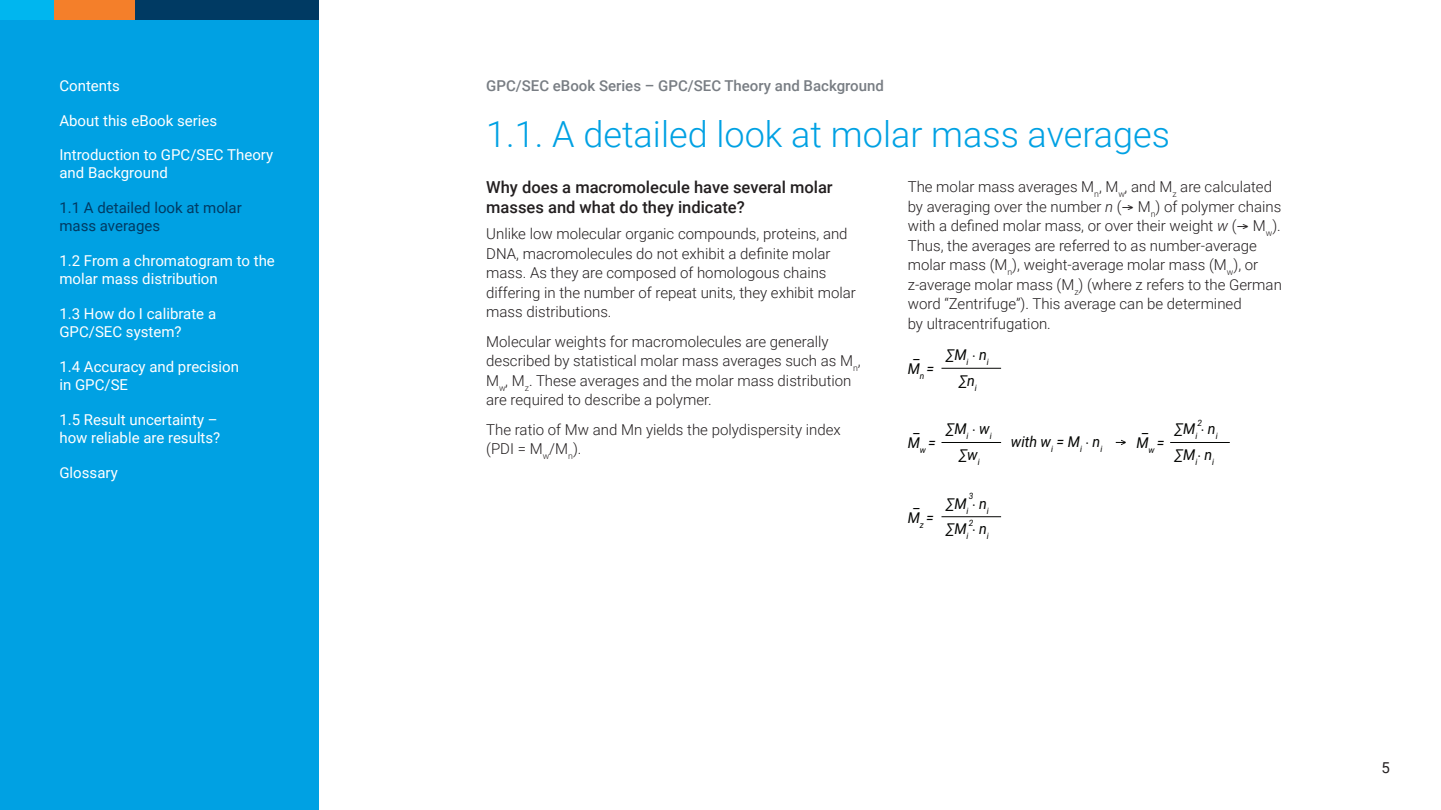
<style>
.page{position:relative;width:1441px;height:810px;background:#fff}
.page>*{position:absolute;margin:0;border:0;box-sizing:border-box;transform-origin:0 0}
.Header_1{font:300 36px "Roboto";color:#00a1e3}
.Header_2{font:500 16.5px/19.5px "Roboto";color:#231f20}
.Body_text{font:300 15px/19.5px "Roboto";color:#231f20}
.Contents{font:15px/18px "Roboto";color:#fff}
.t1{font:italic 15px/25.4px "Roboto";color:#040503;text-align:center;scale:.95 1}
.Page_header{font:500 15px "Roboto";color:#787d83}
.Contents-2{font:15px/18px "Roboto";color:#003a63}
.t2{font:15px "Roboto";color:#231f20}
.t3{font:italic 8.77px "Roboto";color:#040503;scale:.95 1}
.s1{font-style:italic}
</style>
<div class="page">
<div style="left:0;top:0;width:319px;height:810px;background:#00a1e3"></div>
<div style="left:0;top:0;width:54px;height:20px;background:#00b6ef"></div>
<div style="left:54px;top:0;width:81px;height:20px;background:#f47f2a"></div>
<div style="left:135px;top:0;width:184px;height:20px;background:#003a63"></div>
<svg style="left:1115px;top:440px;width:10px;height:5px"></svg>
<hr style="left:941px;top:442px;width:59px;height:1px;background:#040503">
<hr style="left:1170px;top:442px;width:59px;height:1px;background:#040503">
<hr style="left:941px;top:517px;width:59px;height:1px;background:#040503">
<hr style="left:941px;top:368px;width:59px;height:1px;background:#040503">
<p class="Contents" style="left:59px;top:76px;width:62px">Contents</p>
<p class="Contents" style="left:59px;top:111px;width:159px">About this eBook series</p>
<p class="Contents" style="left:59px;top:145px;width:215px">Introduction to GPC/SEC Theory and Background</p>
<p class="Contents-2" style="left:59px;top:198px;width:184px">1.1 A detailed look at molar mass averages</p>
<p class="Contents" style="left:59px;top:251px;width:217px">1.2 From a chromatogram to the molar mass distribution</p>
<p class="Contents" style="left:59px;top:304px;width:158px">1.3 How do I calibrate a<br>GPC/SEC system?</p>
<p class="Contents" style="left:59px;top:357px;width:181px">1.4 Accuracy and precision in GPC/SE</p>
<p class="Contents" style="left:59px;top:410px;width:162px">1.5 Result uncertainty – how reliable are results?</p>
<p class="Contents" style="left:59px;top:463px;width:60px">Glossary</p>
<p class="Page_header" style="left:486px;top:75px;width:399px">GPC/SEC eBook Series – GPC/SEC Theory and Background</p>
<p class="Header_1" style="left:486px;top:109px;width:685px">1.1. A detailed look at molar mass averages</p>
<p class="Header_2" style="left:486px;top:177px;width:348px">Why does a macromolecule have several molar masses and what do they indicate?</p>
<p class="Body_text" style="left:486px;top:223px;width:371px">Unlike low molecular organic compounds, proteins, and DNA, macromolecules do not exhibit a definite molar mass. As they are composed of homologous chains differing in the number of repeat units, they exhibit molar mass distributions.</p>
<p class="Body_text" style="left:486px;top:331px;width:376px">Molecular weights for macromolecules are generally described by statistical molar mass averages such as M<sub>n</sub>, M<sub>w</sub>, M<sub>z</sub>. These averages and the molar mass distribution are required to describe a polymer.</p>
<p class="Body_text" style="left:486px;top:419px;width:356px">The ratio of Mw and Mn yields the polydispersity index (PDI = M<sub>w</sub>/M<sub>n</sub>).</p>
<p class="Body_text" style="left:907px;top:177px;width:375px">The molar mass averages M<sub>n</sub>, M<sub>w</sub>, and M<sub>z</sub> are calculated by averaging over the number <span class="s1">n</span> ( M<sub>n</sub>) of polymer chains with a defined molar mass, or over their weight <span class="s1">w</span> ( M<sub>w</sub>).<br>Thus, the averages are referred to as number-average molar mass (M<sub>n</sub>), weight-average molar mass (M<sub>w</sub>), or z-average molar mass (M<sub>z</sub>) (where z refers to the German word “Zentrifuge”). This average can be determined<br>by ultracentrifugation.</p>
<p class="t1" style="left:914px;top:341px;width:8px">_</p>
<p class="t1" style="left:946px;top:342px;width:46px">∑M<sub>i</sub> n<sub>i </sub>∑n<sub>i</sub></p>
<p class="t1" style="left:907px;top:355px;width:29px">M<sub>n</sub> =</p>
<p class="t1" style="left:914px;top:415px;width:8px">_</p>
<p class="t1" style="left:946px;top:416px;width:49px">∑M<sub>i</sub> w<sub>i </sub>∑w<sub>i</sub></p>
<p class="t1" style="left:1010px;top:428px;width:96px">with w<sub>i</sub> = M<sub>i</sub> n</p>
<p class="t1" style="left:907px;top:430px;width:31px">M<sub>w</sub> =</p>
<p class="t3" style="left:1100px;top:443px;width:4px">i</p>
<p class="t3" style="left:968px;top:490px;width:6px">3</p>
<p class="t3" style="left:968px;top:517px;width:6px">2</p>
<p class="t1" style="left:914px;top:489px;width:8px">_</p>
<p class="t1" style="left:946px;top:490px;width:46px;text-align:left">∑M<sub>i</sub> n<sub>i </sub>∑M<sub>i</sub> n<sub>i</sub></p>
<p class="t1" style="left:907px;top:504px;width:29px">M<sub>z</sub> =</p>
<p class="t3" style="left:1197px;top:417px;width:6px">2</p>
<p class="t1" style="left:1142px;top:415px;width:8px">_</p>
<p class="t1" style="left:1174px;top:416px;width:46px;text-align:left">∑M<sub>i</sub> n<sub>i </sub>∑M<sub>i</sub> n<sub>i</sub></p>
<p class="t1" style="left:1136px;top:430px;width:31px">M<sub>w</sub> =</p>
<p class="t2" style="left:1381px;top:757px;width:10px">5</p>
</div>
